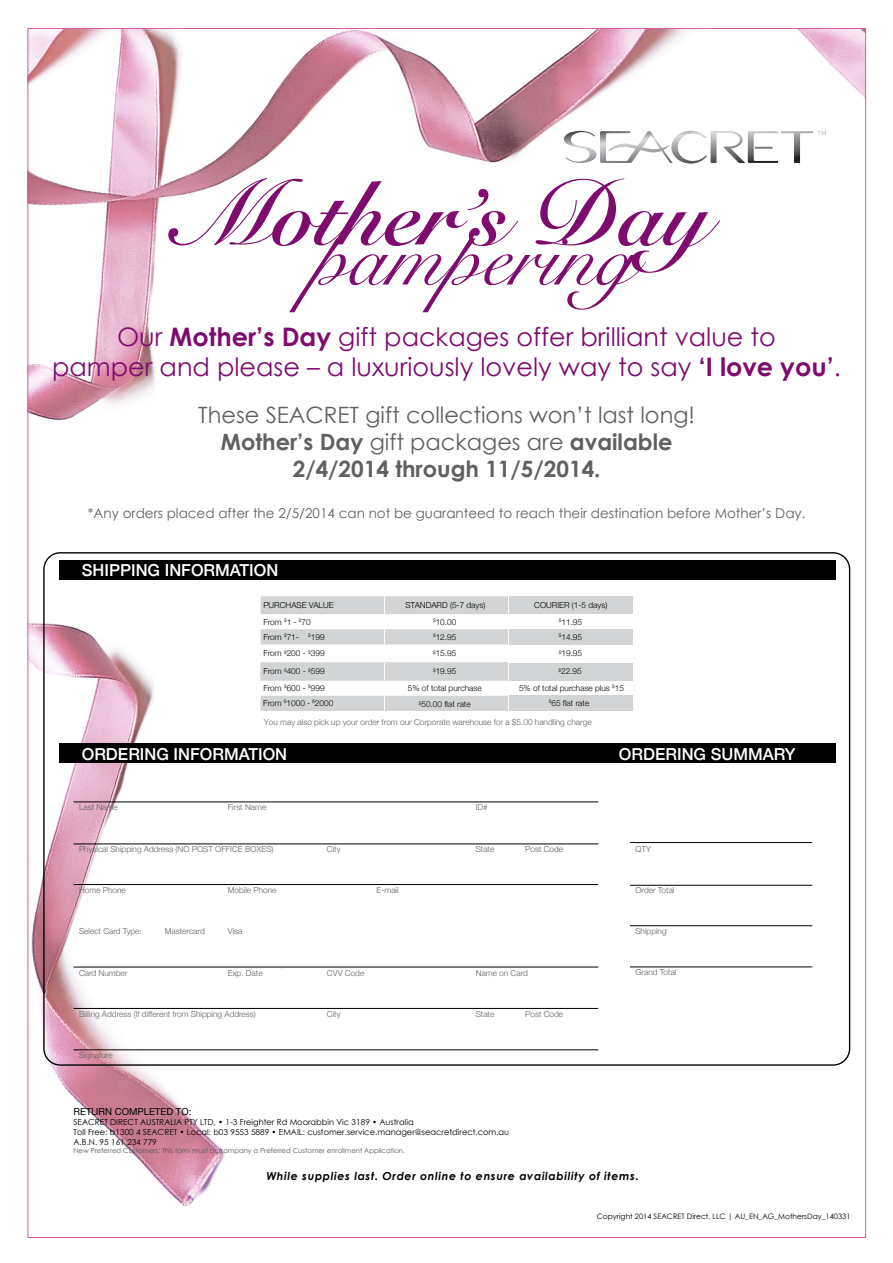
<style>
.page{position:relative;width:893px;height:1263px;background:#fff}
.page>*{position:absolute;margin:0;border:0;box-sizing:border-box;transform-origin:0 0}
.t1{font:700 91.05px "Snell Roundhand";color:#7e0c6e}
.t2{font:85.8px "Snell Roundhand";color:#7e0c6e}
.t3{font:25.5px/30.6px "Century Gothic";color:#7e0c6e;text-align:center}
.t4{font:22.5px/27px "Century Gothic";color:#606062;text-align:center}
.t5{font:500 16.5px "Helvetica Neue";color:#fff}
.t6{font:13.5px "Century Gothic";color:#606062}
.t7{font:italic 700 10.95px "Century Gothic";letter-spacing:.06em;color:#000}
.t8{font:9.6px "Helvetica Neue";color:#000}
.t9{font:300 8.25px "Helvetica Neue";color:#5f6062}
.t10{font:300 8.25px/16.5px "Helvetica Neue";color:#000}
.t11{font:8.25px/9.9px "Century Gothic";color:#000}
.t12{font:7.5px "Century Gothic";color:#000}
.t13{font:6.9px "Century Gothic";color:#55575a}
.s1{font-weight:700}
</style>
<div class="page">
<img style="left:30px;top:30px;width:834px;height:1177px">
<svg style="left:564px;top:131px;width:262px;height:33px"></svg>
<div style="left:59px;top:744px;width:539px;height:19px;background:#000"></div>
<div style="left:578px;top:744px;width:258px;height:19px;background:#000"></div>
<hr style="left:74px;top:801px;width:524px;height:1px;background:#000">
<hr style="left:74px;top:843px;width:524px;height:1px;background:#000">
<hr style="left:74px;top:1049px;width:524px;height:1px;background:#000">
<hr style="left:74px;top:884px;width:524px;height:1px;background:#000">
<hr style="left:74px;top:967px;width:524px;height:1px;background:#000">
<hr style="left:74px;top:1008px;width:524px;height:1px;background:#000">
<hr style="left:630px;top:842px;width:182px;height:1px;background:#000">
<hr style="left:630px;top:925px;width:182px;height:1px;background:#000">
<hr style="left:630px;top:885px;width:182px;height:1px;background:#000">
<hr style="left:630px;top:966px;width:182px;height:1px;background:#000">
<div style="left:59px;top:560px;width:777px;height:19px;background:#000"></div>
<div style="left:509px;top:696px;width:124px;height:15px;background:#d1d3d4"></div>
<div style="left:509px;top:663px;width:124px;height:18px;background:#d1d3d4"></div>
<div style="left:509px;top:629px;width:124px;height:15px;background:#d1d3d4"></div>
<div style="left:509px;top:596px;width:124px;height:18px;background:#d1d3d4"></div>
<svg style="left:261px;top:596px;width:248px;height:116px"></svg>
<h1 class="t1" style="left:181px;top:149px;width:530px">Mother’s Day</h1>
<h2 class="t2" style="left:311px;top:194px;width:325px">pampering</h2>
<h3 class="t3" style="left:52px;top:321px;width:790px">Our <span class="s1">Mother’s Day</span> gift packages offer brilliant value to<br>pamper and please – a luxuriously lovely way to say <span class="s1">‘I love you’</span>.</h3>
<h3 class="t4" style="left:198px;top:401px;width:498px">These SEACRET gift collections won’t last long!<br><span class="s1">Mother’s Day</span> gift packages are <span class="s1">available<br>2/4/2014 through 11/5/2014.</span></h3>
<h3 class="t6" style="left:88px;top:503px;width:719px">*Any orders placed after the 2/5/2014 can not be guaranteed to reach their destination before Mother’s Day.</h3>
<h3 class="t5" style="left:82px;top:557px;width:198px">SHIPPING INFORMATION</h3>
<p class="t10" style="left:263px;top:596px;width:72px">PURCHASE VALUE</p>
<p class="t10" style="left:405px;top:596px;width:81px">STANDARD (5-7 days)</p>
<p class="t10" style="left:263px;top:613px;width:49px">From <sup>$</sup>1 - <sup>$</sup>70</p>
<p class="t10" style="left:433px;top:613px;width:25px"><sup>$</sup>10.00</p>
<p class="t10" style="left:263px;top:628px;width:63px">From <sup>$</sup>71- <sup>$</sup>199</p>
<p class="t10" style="left:433px;top:628px;width:25px"><sup>$</sup>12.95</p>
<p class="t10" style="left:263px;top:645px;width:63px">From <sup>$</sup>200 - <sup>$</sup>399</p>
<p class="t10" style="left:433px;top:645px;width:25px"><sup>$</sup>15.95</p>
<p class="t10" style="left:263px;top:663px;width:63px">From <sup>$</sup>400 - <sup>$</sup>599</p>
<p class="t10" style="left:408px;top:679px;width:75px">5% of total purchase</p>
<p class="t10" style="left:534px;top:596px;width:75px;line-height:17.1px;text-align:center">COURIER (1-5 days) <sup>$</sup>11.95</p>
<p class="t10" style="left:559px;top:628px;width:25px"><sup>$</sup>14.95 <sup>$</sup>19.95</p>
<p class="t10" style="left:519px;top:663px;width:107px;text-align:center"><sup>$</sup>22.95<br>5% of total purchase plus <sup>$</sup>15</p>
<p class="t10" style="left:549px;top:694px;width:42px"><sup>$</sup>65 flat rate</p>
<p class="t10" style="left:433px;top:663px;width:25px"><sup>$</sup>19.95</p>
<p class="t10" style="left:419px;top:696px;width:53px"><sup>$</sup>50.00 flat rate</p>
<p class="t10" style="left:263px;top:680px;width:72px;line-height:15.5px">From <sup>$</sup>600 - <sup>$</sup>999<br>From <sup>$</sup>1000 - <sup>$</sup>2000</p>
<p class="t9" style="left:264px;top:715px;width:329px">You may also pick up your order from our Corporate warehouse for a $5.00 handling charge</p>
<h3 class="t5" style="left:82px;top:740px;width:207px">ORDERING INFORMATION</h3>
<h3 class="t5" style="left:619px;top:740px;width:178px">ORDERING SUMMARY</h3>
<p class="t9" style="left:79px;top:801px;width:40px">Last Name</p>
<p class="t9" style="left:228px;top:801px;width:40px">First Name</p>
<p class="t9" style="left:476px;top:801px;width:14px">ID#</p>
<p class="t9" style="left:79px;top:842px;width:196px">Physical Shipping Address (NO POST OFFICE BOXES)</p>
<p class="t9" style="left:327px;top:842px;width:15px">City</p>
<p class="t9" style="left:476px;top:842px;width:20px">State</p>
<p class="t9" style="left:525px;top:842px;width:39px">Post Code</p>
<p class="t9" style="left:79px;top:883px;width:48px">Home Phone</p>
<p class="t9" style="left:228px;top:883px;width:50px">Mobile Phone</p>
<p class="t9" style="left:376px;top:883px;width:24px">E-mail</p>
<p class="t9" style="left:79px;top:924px;width:64px">Select Card Type:</p>
<p class="t9" style="left:165px;top:924px;width:42px">Mastercard</p>
<p class="t9" style="left:228px;top:924px;width:16px">Visa</p>
<p class="t9" style="left:79px;top:966px;width:50px">Card Number</p>
<p class="t9" style="left:228px;top:966px;width:36px">Exp. Date</p>
<p class="t9" style="left:327px;top:966px;width:39px">CVV Code</p>
<p class="t9" style="left:476px;top:966px;width:54px">Name on Card</p>
<p class="t9" style="left:79px;top:1007px;width:178px">Billing Address (If different from Shipping Address)</p>
<p class="t9" style="left:327px;top:1007px;width:15px">City</p>
<p class="t9" style="left:476px;top:1007px;width:20px">State</p>
<p class="t9" style="left:525px;top:1007px;width:39px">Post Code</p>
<p class="t9" style="left:79px;top:1048px;width:35px">Signature</p>
<p class="t8" style="left:74px;top:1105px;width:119px">RETURN COMPLETED TO:</p>
<p class="t11" style="left:74px;top:1117px;width:437px">SEACRET DIRECT AUSTRALIA PTY LTD, • 1-3 Freighter Rd Moorabbin Vic 3189 • Australia<br>Toll Free: b1300 4 SEACRET • Local: b03 9553 5889 • EMAIL: customer.service.manager@seacretdirect.com.au<br>A.B.N. 95 161 234 779</p>
<p class="t13" style="left:74px;top:1146px;width:333px">New Preferred Customers: This form must accompany a Preferred Customer enrollment Application.</p>
<p class="t9" style="left:635px;top:842px;width:17px">QTY</p>
<p class="t9" style="left:635px;top:883px;width:41px">Order Total</p>
<p class="t9" style="left:635px;top:924px;width:33px">Shipping</p>
<p class="t9" style="left:635px;top:965px;width:43px">Grand Total</p>
<h3 class="t7" style="left:266px;top:1167px;width:374px">While supplies last. Order online to ensure availability of items.</h3>
<p class="t12" style="left:597px;top:1211px;width:255px">Copyright 2014 SEACRET Direct, LLC | AU_EN_AG_MothersDay_140331</p>
</div>
